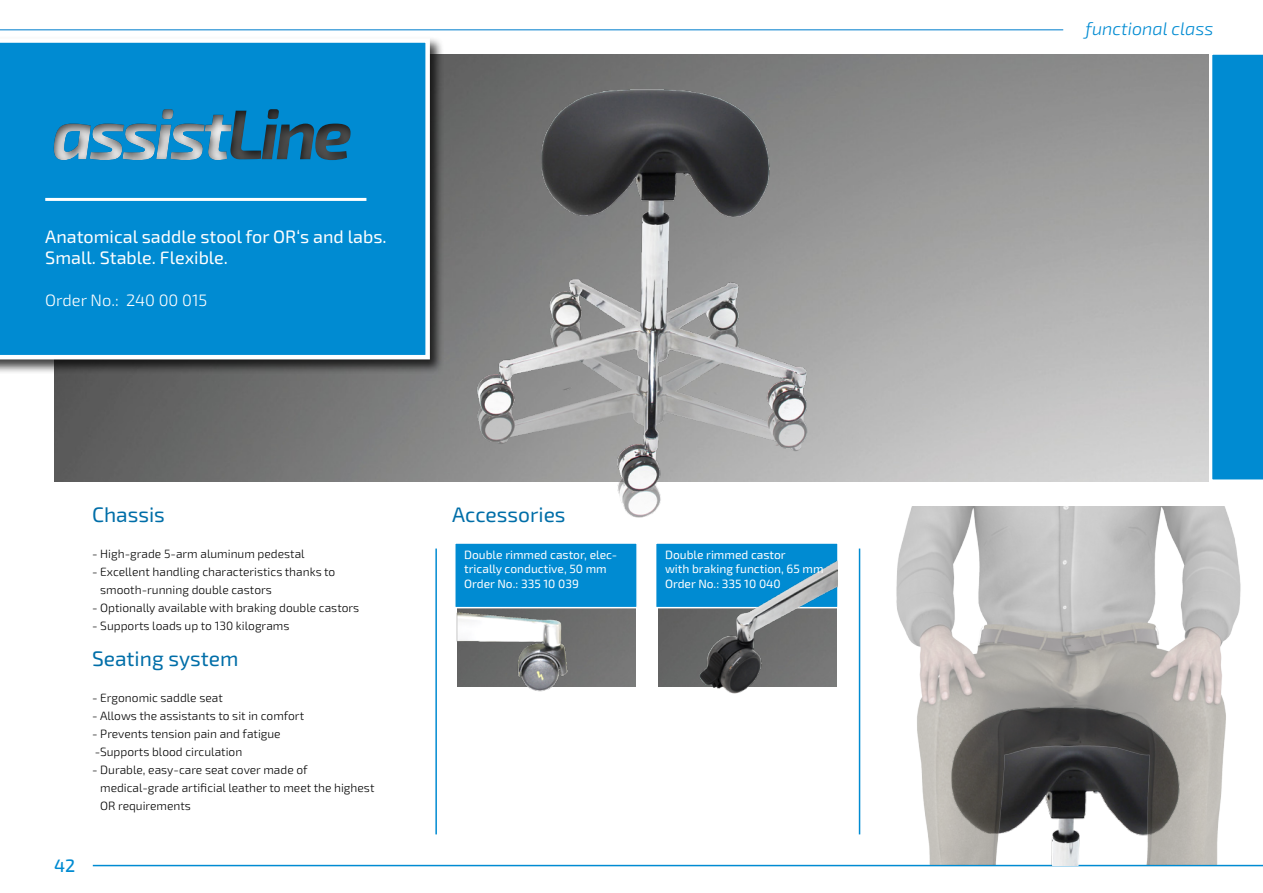
<style>
.page{position:relative;width:1263px;height:893px;background:#fff}
.page>*{position:absolute;margin:0;border:0;box-sizing:border-box;transform-origin:0 0}
.t1{font:italic 700 70.5px "Exo 2.0";letter-spacing:-.06em;color:#fff}
.t2{font:21px "Exo 2.0";color:#006ea8}
.t3{font:18px/21px "Exo 2.0";color:#fff}
.t4{font:italic 300 18px "Exo 2.0";color:#008bd2}
.t5{font:500 18px "Exo 2.0";color:#008bd2}
.t6{font:300 16.5px "Exo 2.0";color:#fff}
.t7{font:300 12px/18px "Exo 2.0";color:#000}
.t8{font:12px/14.4px "Exo 2.0";color:#fff}
.s1{color:#575756}
</style>
<div class="page">
<hr style="left:93px;top:865px;width:1170px;height:1px;background:#008bd2">
<div style="left:1212px;top:54px;width:51px;height:426px;background:#008bd2"></div>
<img style="left:54px;top:54px;width:1155px;height:428px">
<div style="left:0;top:36px;width:444px;height:338px;background:#000;opacity:.75"></div>
<div style="left:0;top:38px;width:430px;height:321px;background:#008bd2"></div>
<hr style="left:435px;top:549px;width:2px;height:285px;background:#008bd2">
<hr style="left:859px;top:549px;width:1px;height:285px;background:#008bd2">
<div style="left:658px;top:608px;width:21px;height:79px;background:#636363"></div>
<div style="left:655px;top:542px;width:184px;height:66px;background:#008bd2;border:2px solid #fff"></div>
<div style="left:454px;top:542px;width:184px;height:66px;background:#008bd2;border:2px solid #fff"></div>
<hr style="left:45px;top:198px;width:321px;height:3px;background:#fff">
<img style="left:445px;top:64px;width:390px;height:454px">
<img style="left:679px;top:551px;width:158px;height:143px">
<img style="left:435px;top:574px;width:176px;height:145px">
<img style="left:855px;top:682px;width:14px;height:183px">
<img style="left:869px;top:506px;width:389px;height:359px">
<div style="left:0;top:90px;width:445px;height:96px;background:#000;opacity:.75"></div>
<hr style="left:0;top:29px;width:1063px;height:2px;background:#52a7dd">
<h1 class="t1" style="left:52px;top:92px;width:302px">assist<span class="s1">Line</span></h1>
<h3 class="t3" style="left:45px;top:226px;width:343px">Anatomical saddle stool for OR‘s and labs.<br>Small. Stable. Flexible.</h3>
<h3 class="t6" style="left:45px;top:291px;width:164px">Order No.: 240 00 015</h3>
<h2 class="t2" style="left:92px;top:502px;width:74px">Chassis</h2>
<p class="t7" style="left:92px;top:545px;width:214px">- High-grade 5-arm aluminum pedestal</p>
<p class="t7" style="left:100px;top:563px;width:237px;text-indent:-8px">- Excellent handling characteristics thanks to smooth-running double castors</p>
<p class="t7" style="left:92px;top:599px;width:269px">- Optionally available with braking double castors</p>
<p class="t7" style="left:92px;top:617px;width:199px">- Supports loads up to 130 kilograms</p>
<h2 class="t2" style="left:92px;top:646px;width:148px">Seating system</h2>
<p class="t7" style="left:92px;top:689px;width:132px">- Ergonomic saddle seat</p>
<p class="t7" style="left:92px;top:707px;width:214px">- Allows the assistants to sit in comfort</p>
<p class="t7" style="left:92px;top:725px;width:190px">- Prevents tension pain and fatigue -Supports blood circulation</p>
<p class="t7" style="left:100px;top:761px;width:276px;text-indent:-8px">- Durable, easy-care seat cover made of medical-grade artificial leather to meet the highest<br>OR requirements</p>
<h3 class="t5" style="left:54px;top:855px;width:23px">42</h3>
<h2 class="t2" style="left:452px;top:502px;width:115px">Accessories</h2>
<p class="t8" style="left:464px;top:548px;width:154px">Double rimmed castor, elec&shy;trically conductive, 50 mm<br>Order No.: 335 10 039</p>
<p class="t8" style="left:665px;top:548px;width:160px">Double rimmed castor<br>with braking function, 65 mm<br>Order No.: 335 10 040</p>
<h3 class="t4" style="left:1085px;top:18px;width:130px">functional class</h3>
</div>
